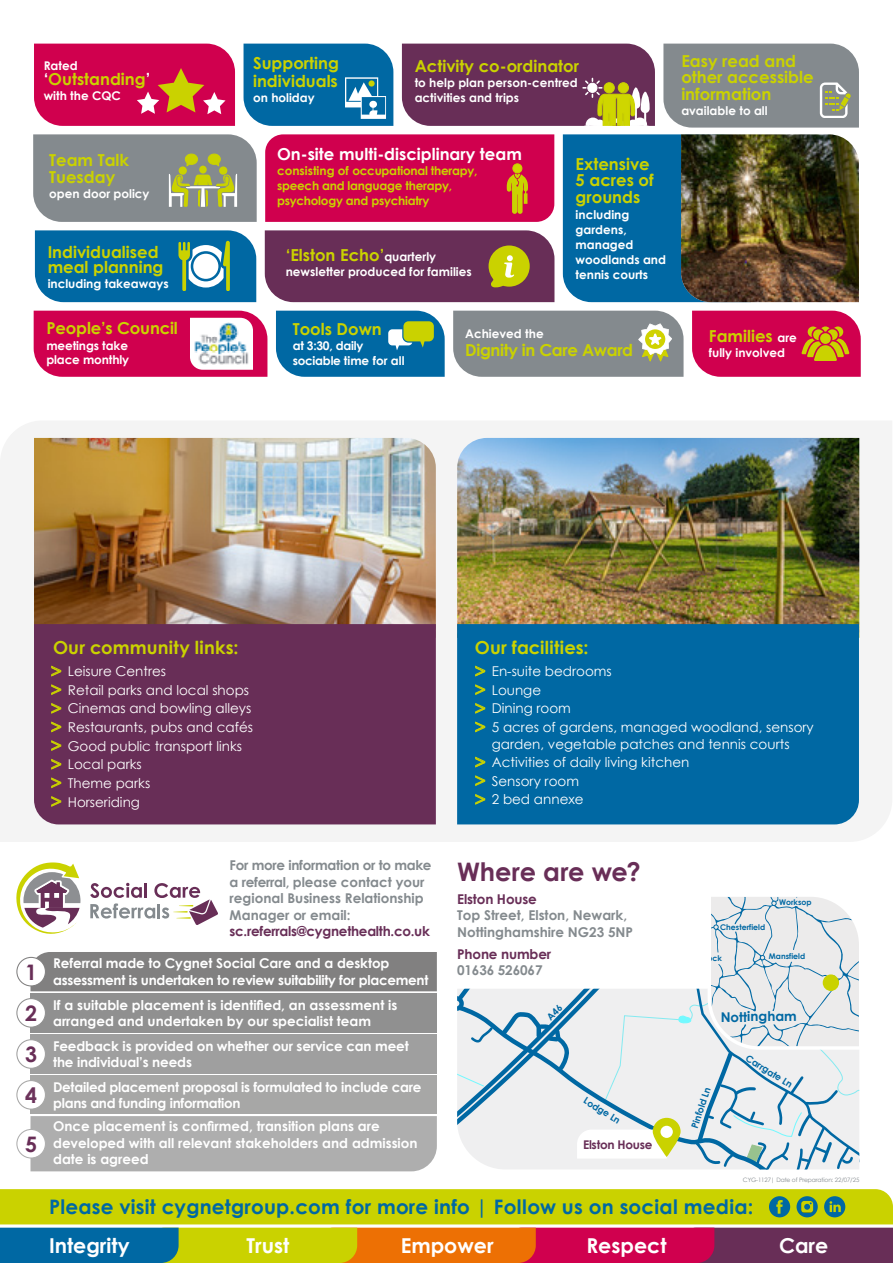
<style>
.page{position:relative;width:893px;height:1263px;background:#fff}
.page>*{position:absolute;margin:0;border:0;box-sizing:border-box;transform-origin:0 0}
.t1{font:700 25.5px "Century Gothic";letter-spacing:-.005em;color:#682e57}
.t2{font:700 21.45px "Century Gothic";color:#682e57}
.t3{font:700 21.45px "Century Gothic";color:#6c335b}
.t4{font:700 20.55px "Century Gothic";color:#fff}
.t5{font:700 19.95px "Century Gothic";letter-spacing:.01em;color:#0068a3}
.t6{font:700 18px "Century Gothic";letter-spacing:.01em;color:#cad200}
.t7{font:700 16.5px/16.5px "Century Gothic";color:#cad200}
.t8{font:700 16.5px "Century Gothic";color:#fff}
.t9{font:700 16.5px "Century Gothic";letter-spacing:-.02em;color:#cad200}
.t10{font:700 13.5px/16.5px "Century Gothic";letter-spacing:-.005em;color:#fff}
.t11{font:13.5px/18.6px "Century Gothic";color:#fff}
.t12{font:700 13.5px/16.5px "Century Gothic";color:#848a8e}
.t13{font:700 13.5px "Century Gothic";letter-spacing:-.02em;color:#682e57}
.t14{font:700 13.35px "Century Gothic";letter-spacing:-.01em;color:#0068a3}
.t15{font:700 12px/15px "Century Gothic";color:#fff}
.t16{font:700 12px/15px "Century Gothic";letter-spacing:-.02em;color:#cad200}
.t17{font:700 12px/15px "Century Gothic";letter-spacing:-.02em;color:#fff}
.t18{font:700 12px "Century Gothic";letter-spacing:-.02em;color:#682e57}
.t19{font:700 9.45px "Century Gothic";color:#0068a3}
.t20{font:700 7.8px "Century Gothic";letter-spacing:-.01em;color:#0068a3}
.t21{font:6px "Century Gothic";letter-spacing:-.02em;color:#848a8e}
.s1{color:#fff}
.s2{font-size:12px;color:#fff}
.s3{font-size:18px;color:#cad200}
</style>
<div class="page">
<div style="left:0;top:421px;width:892px;height:421px;background:#f4f4f4"></div>
<svg style="left:16px;top:882px;width:792px;height:290px"></svg>
<img style="left:457px;top:438px;width:402px;height:186px">
<img style="left:34px;top:438px;width:402px;height:186px">
<div style="left:31px;top:952px;width:406px;height:39px;background:#818080"></div>
<div style="left:17px;top:957px;width:28px;height:29px;background:#fff;border-radius:50%"></div>
<div style="left:16px;top:957px;width:30px;height:29px;border:1px solid #818080;border-radius:50%"></div>
<div style="left:31px;top:993px;width:406px;height:39px;background:#909090"></div>
<div style="left:17px;top:998px;width:28px;height:29px;background:#fff;border-radius:50%"></div>
<div style="left:16px;top:998px;width:30px;height:30px;border:1px solid #909090;border-radius:50%"></div>
<div style="left:31px;top:1034px;width:406px;height:39px;background:#9f9f9f"></div>
<div style="left:17px;top:1040px;width:28px;height:28px;background:#fff;border-radius:50%"></div>
<div style="left:16px;top:1039px;width:30px;height:30px;border:1px solid #9f9f9f;border-radius:50%"></div>
<div style="left:31px;top:1075px;width:406px;height:39px;background:#a7a7a6"></div>
<div style="left:17px;top:1080px;width:28px;height:29px;background:#fff;border-radius:50%"></div>
<div style="left:16px;top:1080px;width:30px;height:30px;border:1px solid #a7a7a6;border-radius:50%"></div>
<div style="left:31px;top:1116px;width:406px;height:55px;background:#aeaeae"></div>
<div style="left:17px;top:1129px;width:28px;height:29px;background:#fff;border-radius:50%"></div>
<div style="left:16px;top:1129px;width:30px;height:29px;border:1px solid #aeaeae;border-radius:50%"></div>
<svg style="left:16px;top:862px;width:64px;height:72px"></svg>
<svg style="left:90px;top:883px;width:128px;height:42px"></svg>
<svg style="left:0;top:1189px;width:893px;height:74px;background:#b19b2d"></svg>
<div style="left:34px;top:624px;width:402px;height:200px;background:#682e57"></div>
<div style="left:457px;top:624px;width:402px;height:200px;background:#0068a3"></div>
<svg style="left:402px;top:44px;width:253px;height:82px;background:#75425a"></svg>
<svg style="left:244px;top:44px;width:149px;height:82px;background:#1473a9"></svg>
<svg style="left:453px;top:311px;width:231px;height:66px;background:#8d9291"></svg>
<svg style="left:663px;top:44px;width:196px;height:84px;background:#8a8f92"></svg>
<svg style="left:265px;top:230px;width:289px;height:72px;background:#713d56"></svg>
<svg style="left:34px;top:44px;width:201px;height:82px;background:#d11752"></svg>
<div style="left:265px;top:134px;width:289px;height:88px;background:#d0004e"></div>
<div style="left:513px;top:164px;width:9px;height:9px;background:#cfd600;border-radius:50%"></div>
<div style="left:513px;top:164px;width:9px;height:9px;border:1px solid #cad200;border-radius:50%"></div>
<svg style="left:35px;top:230px;width:221px;height:72px;background:#1d78a5"></svg>
<div style="left:563px;top:134px;width:118px;height:168px;background:#0068a3"></div>
<img style="left:681px;top:134px;width:178px;height:168px">
<svg style="left:33px;top:134px;width:224px;height:88px;background:#8d938b"></svg>
<svg style="left:34px;top:311px;width:233px;height:66px;background:#d51c61"></svg>
<img style="left:195px;top:323px;width:53px;height:41px">
<svg style="left:692px;top:311px;width:169px;height:66px;background:#d11b4d"></svg>
<svg style="left:276px;top:311px;width:169px;height:66px;background:#19769f"></svg>
<svg style="left:457px;top:892px;width:403px;height:277px"></svg>
<p class="t15" style="left:44px;top:57px;width:36px">Rated</p>
<p class="t7" style="left:44px;top:70px;width:108px"><span class="s1">‘</span>Outstanding<span class="s1">’</span></p>
<p class="t15" style="left:44px;top:87px;width:79px">with the CQC</p>
<p class="t7" style="left:49px;top:151px;width:81px">Team Talk<br>Tuesday</p>
<p class="t15" style="left:49px;top:185px;width:102px">open door policy</p>
<p class="t7" style="left:48px;top:244px;width:117px;line-height:15px">Individualised meal planning</p>
<p class="t15" style="left:48px;top:275px;width:122px">including takeaways</p>
<p class="t7" style="left:46px;top:319px;width:133px">People’s Council</p>
<p class="t15" style="left:46px;top:339px;width:84px;line-height:13.5px">meetings take place monthly</p>
<p class="t7" style="left:253px;top:53px;width:87px;line-height:18px">Supporting individuals</p>
<p class="t15" style="left:253px;top:90px;width:63px">on holiday</p>
<p class="t7" style="left:415px;top:57px;width:166px">Activity co-ordinator</p>
<p class="t15" style="left:415px;top:75px;width:165px">to help plan person-centred activities and trips</p>
<p class="t8" style="left:277px;top:141px;width:246px">On-site multi-disciplinary team</p>
<p class="t16" style="left:277px;top:162px;width:202px">consisting of occupational therapy, speech and language therapy, psychology and psychiatry</p>
<p class="t7" style="left:286px;top:246px;width:152px">‘Elston Echo’<span class="s2">quarterly</span></p>
<p class="t15" style="left:286px;top:264px;width:187px">newsletter produced for families</p>
<p class="t7" style="left:576px;top:155px;width:80px">Extensive<br>5 acres of grounds</p>
<p class="t15" style="left:576px;top:207px;width:92px">including gardens, managed woodlands and tennis courts</p>
<p class="t7" style="left:681px;top:52px;width:134px">Easy read and other accessible information</p>
<p class="t15" style="left:681px;top:102px;width:88px">available to all</p>
<p class="t7" style="left:293px;top:320px;width:91px">Tools Down</p>
<p class="t17" style="left:293px;top:337px;width:113px">at 3:30, daily sociable time for all</p>
<p class="t15" style="left:465px;top:325px;width:80px">Achieved the</p>
<p class="t9" style="left:465px;top:337px;width:169px">Dignity in Care Award</p>
<p class="t7" style="left:709px;top:327px;width:90px">Families <span class="s2">are</span></p>
<p class="t15" style="left:709px;top:345px;width:78px">fully involved</p>
<h3 class="t6" style="left:53px;top:634px;width:187px">Our community links:</h3>
<h3 class="t6" style="left:475px;top:634px;width:115px">Our facilities:</h3>
<p class="t11" style="left:475px;top:662px;width:341px"><span class="s3">&gt;</span> En-suite bedrooms<br><span class="s3">&gt;</span> Lounge<br><span class="s3">&gt;</span> Dining room<br><span class="s3">&gt;</span> 5 acres of gardens, managed woodland, sensory</p>
<p class="t11" style="left:475px;top:734px;width:316px;text-indent:17px">garden, vegetable patches and tennis courts <span class="s3">&gt;</span> Activities of daily living kitchen<br><span class="s3">&gt;</span> Sensory room<br><span class="s3">&gt;</span> 2 bed annexe</p>
<p class="t11" style="left:51px;top:662px;width:204px"><span class="s3">&gt;</span> Leisure Centres<br><span class="s3">&gt;</span> Retail parks and local shops <span class="s3">&gt;</span> Cinemas and bowling alleys <span class="s3">&gt;</span> Restaurants, pubs and cafés <span class="s3">&gt;</span> Good public transport links <span class="s3">&gt;</span> Local parks<br><span class="s3">&gt;</span> Theme parks<br><span class="s3">&gt;</span> Horseriding</p>
<p class="t12" style="left:230px;top:856px;width:203px">For more information or to make a referral, please contact your regional Business Relationship<br>Manager or email:</p>
<p class="t13" style="left:230px;top:921px;width:202px">sc.referrals@cygnethealth.co.uk</p>
<h2 class="t2" style="left:25px;top:955px;width:13px">1</h2>
<p class="t10" style="left:53px;top:955px;width:377px">Referral made to Cygnet Social Care and a desktop assessment is undertaken to review suitability for placement</p>
<h2 class="t2" style="left:25px;top:997px;width:13px">2</h2>
<p class="t10" style="left:53px;top:996px;width:346px">If a suitable placement is identified, an assessment is arranged and undertaken by our specialist team</p>
<h2 class="t2" style="left:25px;top:1038px;width:13px">3</h2>
<p class="t10" style="left:53px;top:1037px;width:357px">Feedback is provided on whether our service can meet the individual’s needs</p>
<h2 class="t3" style="left:25px;top:1079px;width:13px">4</h2>
<p class="t10" style="left:53px;top:1078px;width:370px">Detailed placement proposal is formulated to include care plans and funding information</p>
<h2 class="t2" style="left:25px;top:1128px;width:13px">5</h2>
<p class="t10" style="left:53px;top:1117px;width:366px">Once placement is confirmed, transition plans are developed with all relevant stakeholders and admission date is agreed</p>
<h1 class="t1" style="left:457px;top:852px;width:185px">Where are we?</h1>
<p class="t13" style="left:457px;top:889px;width:81px">Elston House</p>
<p class="t12" style="left:457px;top:907px;width:178px">Top Street, Elston, Newark,<br>Nottinghamshire NG23 5NP</p>
<p class="t13" style="left:457px;top:944px;width:96px">Phone number</p>
<p class="t12" style="left:457px;top:962px;width:87px">01636 526067</p>
<p class="t19" style="left:589px;top:1093px;width:43px;rotate:32deg">Lodge Ln</p>
<p class="t18" style="left:583px;top:1135px;width:71px">Elston House</p>
<p class="t20" style="left:720px;top:921px;width:47px">Chesterfield</p>
<p class="t20" style="left:779px;top:896px;width:34px">Worksop</p>
<p class="t20" style="left:769px;top:950px;width:38px">Mansfield</p>
<p class="t14" style="left:721px;top:1006px;width:78px">Nottingham</p>
<p class="t19" style="left:687px;top:1126px;width:44px;rotate:-72deg">Pinfold Ln</p>
<p class="t19" style="left:750px;top:1051px;width:55px;rotate:32deg">Carrgate Ln</p>
<p class="t21" style="left:743px;top:1175px;width:118px">CYG-1127| Date of Preparation: 22/07/25</p>
<h3 class="t5" style="left:49px;top:1192px;width:706px">Please visit cygnetgroup.com for more info | Follow us on social media:</h3>
<h3 class="t4" style="left:49px;top:1230px;width:82px">Integrity</h3>
<h3 class="t4" style="left:247px;top:1230px;width:44px">Trust</h3>
<h3 class="t4" style="left:401px;top:1230px;width:94px">Empower</h3>
<h3 class="t4" style="left:586px;top:1230px;width:82px">Respect</h3>
<h3 class="t4" style="left:779px;top:1230px;width:51px">Care</h3>
</div>
